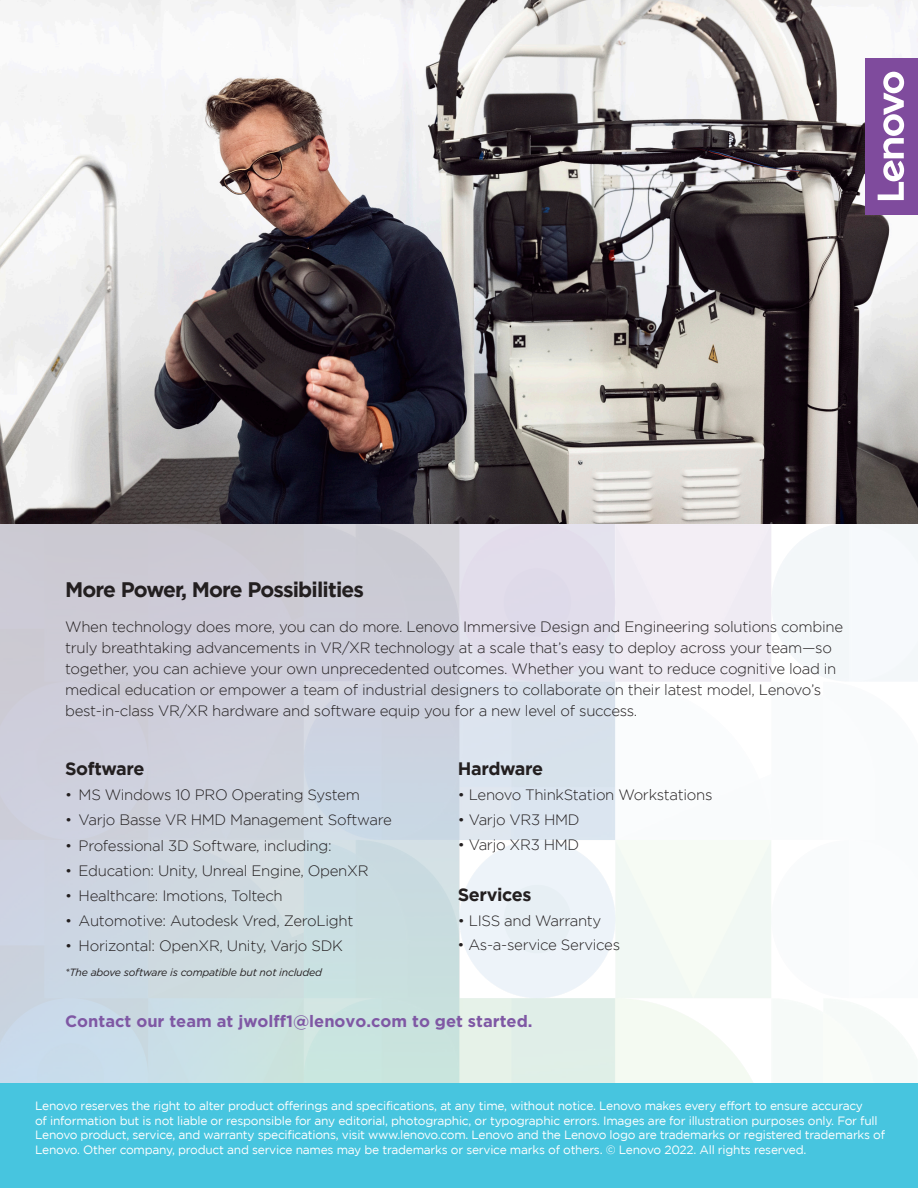
<style>
.page{position:relative;width:918px;height:1188px;background:#fff}
.page>*{position:absolute;margin:0;border:0;box-sizing:border-box;transform-origin:0 0}
.t1{font:700 21px "Gotham";letter-spacing:-.04em;color:#231f20}
.t2{font:700 18px "Gotham";letter-spacing:-.02em;color:#231f20}
.t3{font:700 16.5px "Gotham";color:#7f58a4}
.t4{font:300 15px/21px "Gotham";letter-spacing:-.02em;color:#231f20}
.t5{font:12px/14.4px "Gotham";letter-spacing:-.02em;color:#fff}
.t6{font:italic 10.5px "Gotham";letter-spacing:-.02em;color:#231f20}
</style>
<div class="page">
<img style="left:0;top:0;width:918px;height:1083px">
<div style="left:0;top:1083px;width:918px;height:105px;background:#47c5df"></div>
<div style="left:866px;top:58px;width:52px;height:157px;background:#7f4b9d"></div>
<svg style="left:878px;top:72px;width:26px;height:128px"></svg>
<p class="t1" style="left:65px;top:578px;width:300px">More Power, More Possibilities</p>
<p class="t4" style="left:65px;top:616px;width:780px">When technology does more, you can do more. Lenovo Immersive Design and Engineering solutions combine truly breathtaking advancements in VR/XR technology at a scale that’s easy to deploy across your team—so together, you can achieve your own unprecedented outcomes. Whether you want to reduce cognitive load in medical education or empower a team of industrial designers to collaborate on their latest model, Lenovo’s best-in-class VR/XR hardware and software equip you for a new level of success.</p>
<p class="t2" style="left:65px;top:758px;width:81px">Software</p>
<p class="t4" style="left:65px;top:784px;width:296px">• MS Windows 10 PRO Operating System</p>
<p class="t4" style="left:65px;top:810px;width:328px">• Varjo Basse VR HMD Management Software</p>
<p class="t4" style="left:65px;top:835px;width:268px">• Professional 3D Software, including:</p>
<p class="t4" style="left:65px;top:860px;width:305px">• Education: Unity, Unreal Engine, OpenXR</p>
<p class="t4" style="left:65px;top:885px;width:219px">• Healthcare: Imotions, Toltech</p>
<p class="t4" style="left:65px;top:910px;width:290px">• Automotive: Autodesk Vred, ZeroLight</p>
<p class="t4" style="left:65px;top:935px;width:279px">• Horizontal: OpenXR, Unity, Varjo SDK</p>
<p class="t6" style="left:65px;top:965px;width:259px">*The above software is compatible but not included</p>
<p class="t2" style="left:458px;top:758px;width:87px">Hardware</p>
<p class="t4" style="left:458px;top:784px;width:256px">• Lenovo ThinkStation Workstations</p>
<p class="t4" style="left:458px;top:809px;width:123px">• Varjo VR3 HMD</p>
<p class="t4" style="left:458px;top:834px;width:123px">• Varjo XR3 HMD</p>
<p class="t2" style="left:458px;top:884px;width:75px">Services</p>
<p class="t4" style="left:458px;top:910px;width:145px">• LISS and Warranty</p>
<p class="t4" style="left:457px;top:934px;width:164px">• As-a-service Services</p>
<p class="t3" style="left:65px;top:1010px;width:469px">Contact our team at jwolff1@lenovo.com to get started.</p>
<p class="t5" style="left:35px;top:1099px;width:852px">Lenovo reserves the right to alter product offerings and specifications, at any time, without notice. Lenovo makes every effort to ensure accuracy<br>of information but is not liable or responsible for any editorial, photographic, or typographic errors. Images are for illustration purposes only. For full Lenovo product, service, and warranty specifications, visit www.lenovo.com. Lenovo and the Lenovo logo are trademarks or registered trademarks of Lenovo. Other company, product and service names may be trademarks or service marks of others. © Lenovo 2022. All rights reserved.</p>
</div>
